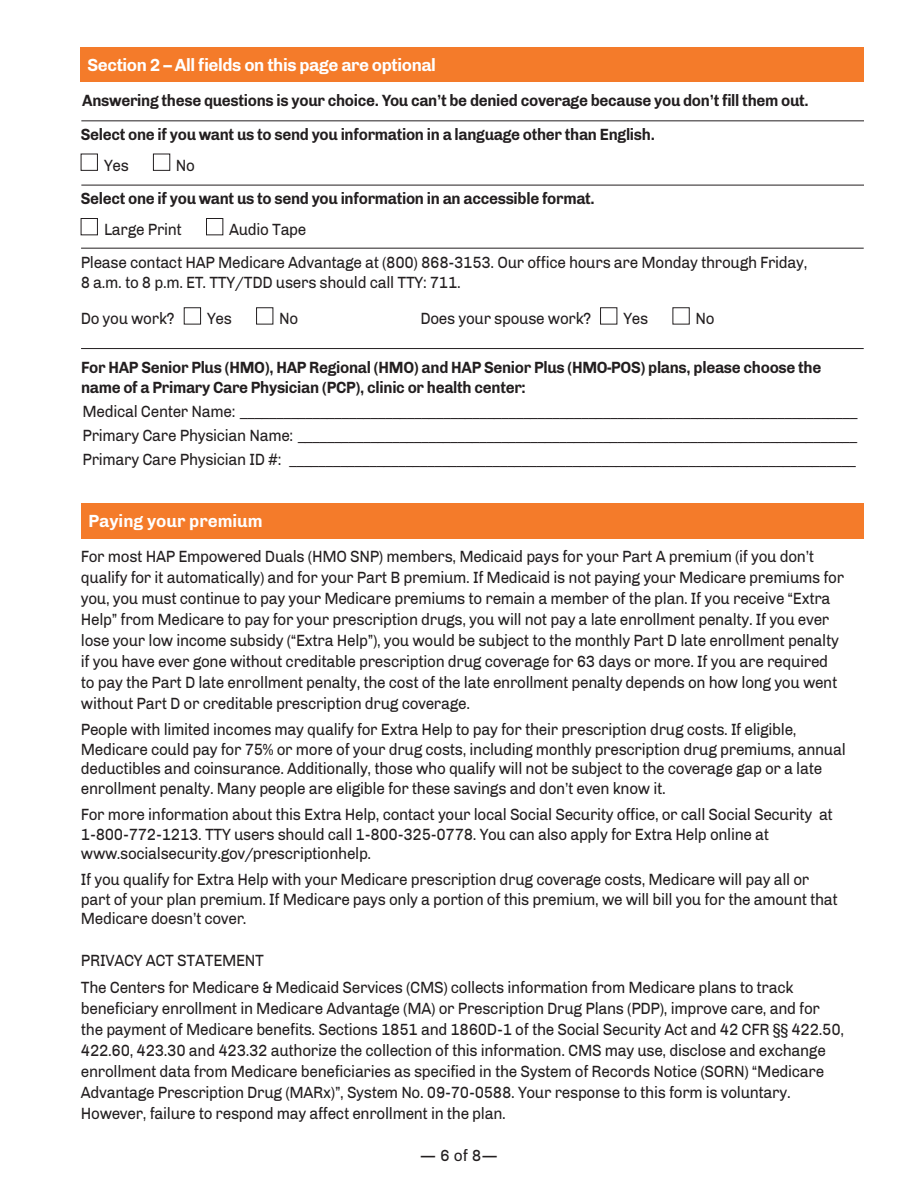
<style>
.page{position:relative;width:918px;height:1188px;background:#fff}
.page>*{position:absolute;margin:0;border:0;box-sizing:border-box;transform-origin:0 0}
.t1{font:700 18px "Chivo";letter-spacing:-.025em;color:#fff;scale:.95 1}
.t2{font:700 18px "Chivo";color:#fff;scale:.95 1}
.FORM_TEXT{font:16.65px/21px "Chivo";letter-spacing:-.02em;color:#231f20;scale:.92 1}
.FORM_TEXT-2{font:700 16.65px "Chivo";letter-spacing:-.02em;color:#231f20;scale:.92 1}
.FORM_TEXT-BOLD{font:700 16.65px/19.5px "Chivo";letter-spacing:-.02em;color:#231f20;scale:.92 1}
.FORM_TEXT-BOLD-2{font:16.65px "Chivo";letter-spacing:-.02em;color:#231f20;scale:.92 1}
.t3{font:16.5px "Chivo";color:#231f20;scale:.95 1}
</style>
<div class="page">
<div style="left:81px;top:503px;width:783px;height:36px;background:#f47b2a"></div>
<div style="left:81px;top:47px;width:783px;height:35px;background:#f47b2a"></div>
<div style="left:81px;top:154px;width:17px;height:17px;border:1px solid #231f20"></div>
<div style="left:153px;top:154px;width:17px;height:17px;border:1px solid #231f20"></div>
<div style="left:81px;top:218px;width:17px;height:17px;border:1px solid #231f20"></div>
<div style="left:206px;top:218px;width:17px;height:17px;border:1px solid #231f20"></div>
<div style="left:184px;top:307px;width:17px;height:17px;border:1px solid #231f20"></div>
<div style="left:256px;top:307px;width:17px;height:17px;border:1px solid #231f20"></div>
<div style="left:600px;top:307px;width:17px;height:17px;border:1px solid #231f20"></div>
<div style="left:673px;top:307px;width:17px;height:17px;border:1px solid #231f20"></div>
<hr style="left:81px;top:185px;width:783px;height:1px;background:#231f20">
<hr style="left:81px;top:121px;width:783px;height:1px;background:#231f20">
<hr style="left:81px;top:248px;width:783px;height:1px;background:#231f20">
<hr style="left:81px;top:348px;width:783px;height:1px;background:#231f20">
<p class="t1" style="left:87px;top:54px;width:368px">Section 2 – All fields on this page are optional</p>
<p class="FORM_TEXT-2" style="left:82px;top:91px;width:791px">Answering these questions is your choice. You can’t be denied coverage because you don’t fill them out.</p>
<p class="FORM_TEXT-2" style="left:81px;top:124px;width:626px">Select one if you want us to send you information in a language other than English.</p>
<p class="FORM_TEXT" style="left:104px;top:155px;width:29px">Yes</p>
<p class="FORM_TEXT" style="left:176px;top:155px;width:22px">No</p>
<p class="FORM_TEXT-2" style="left:81px;top:189px;width:560px">Select one if you want us to send you information in an accessible format.</p>
<p class="FORM_TEXT-BOLD-2" style="left:104px;top:220px;width:86px">Large Print</p>
<p class="FORM_TEXT-BOLD-2" style="left:229px;top:220px;width:86px">Audio Tape</p>
<p class="FORM_TEXT" style="left:81px;top:253px;width:791px;line-height:19.5px">Please contact HAP Medicare Advantage at (800) 868-3153. Our office hours are Monday through Friday,<br>8 a.m. to 8 p.m. ET. TTY/TDD users should call TTY: 711.</p>
<p class="FORM_TEXT-BOLD-2" style="left:81px;top:309px;width:104px">Do you work?</p>
<p class="FORM_TEXT-BOLD-2" style="left:207px;top:309px;width:29px">Yes</p>
<p class="FORM_TEXT-BOLD-2" style="left:279px;top:309px;width:22px">No</p>
<p class="FORM_TEXT-BOLD-2" style="left:420px;top:309px;width:187px">Does your spouse work?</p>
<p class="FORM_TEXT-BOLD-2" style="left:623px;top:309px;width:29px">Yes</p>
<p class="FORM_TEXT-BOLD-2" style="left:695px;top:309px;width:22px">No</p>
<p class="FORM_TEXT-BOLD" style="left:81px;top:358px;width:806px">For HAP Senior Plus (HMO), HAP Regional (HMO) and HAP Senior Plus (HMO-POS) plans, please choose the name of a Primary Care Physician (PCP), clinic or health center:</p>
<p class="FORM_TEXT" style="left:82px;top:400px;width:846px">M e d i c a l C e n t e r N a m e : _____________________________________________________________________________________</p>
<p class="FORM_TEXT" style="left:82px;top:424px;width:845px">P r i m a r y C a r e P h y s i c i a n N a m e : _____________________________________________________________________________</p>
<p class="FORM_TEXT" style="left:82px;top:448px;width:844px">P r i m a r y C a r e P h y s i c i a n I D # : ______________________________________________________________________________</p>
<p class="t2" style="left:88px;top:511px;width:185px">Paying your premium</p>
<p class="FORM_TEXT" style="left:81px;top:546px;width:831px">For most HAP Empowered Duals (HMO SNP) members, Medicaid pays for your Part A premium (if you don’t qualify for it automatically) and for your Part B premium. If Medicaid is not paying your Medicare premiums for you, you must continue to pay your Medicare premiums to remain a member of the plan. If you receive “Extra Help” from Medicare to pay for your prescription drugs, you will not pay a late enrollment penalty. If you ever lose your low income subsidy (“Extra Help”), you would be subject to the monthly Part D late enrollment penalty if you have ever gone without creditable prescription drug coverage for 63 days or more. If you are required to pay the Part D late enrollment penalty, the cost of the late enrollment penalty depends on how long you went without Part D or creditable prescription drug coverage.</p>
<p class="FORM_TEXT" style="left:81px;top:720px;width:833px;line-height:19.5px">People with limited incomes may qualify for Extra Help to pay for their prescription drug costs. If eligible, Medicare could pay for 75% or more of your drug costs, including monthly prescription drug premiums, annual deductibles and coinsurance. Additionally, those who qualify will not be subject to the coverage gap or a late enrollment penalty. Many people are eligible for these savings and don’t even know it.</p>
<p class="FORM_TEXT" style="left:81px;top:805px;width:819px;line-height:19.5px">For more information about this Extra Help, contact your local Social Security office, or call Social Security at<br>1-800-772-1213. TTY users should call 1-800-325-0778. You can also apply for Extra Help online at www.socialsecurity.gov/prescriptionhelp.</p>
<p class="FORM_TEXT" style="left:81px;top:870px;width:824px;line-height:19.5px">If you qualify for Extra Help with your Medicare prescription drug coverage costs, Medicare will pay all or part of your plan premium. If Medicare pays only a portion of this premium, we will bill you for the amount that<br>Medicare doesn’t cover.</p>
<p class="FORM_TEXT" style="left:81px;top:950px;width:201px">PRIVACY ACT STATEMENT</p>
<p class="FORM_TEXT" style="left:81px;top:977px;width:831px">The Centers for Medicare &amp; Medicaid Services (CMS) collects information from Medicare plans to track beneficiary enrollment in Medicare Advantage (MA) or Prescription Drug Plans (PDP), improve care, and for the payment of Medicare benefits. Sections 1851 and 1860D-1 of the Social Security Act and 42 CFR §§ 422.50, 422.60, 423.30 and 423.32 authorize the collection of this information. CMS may use, disclose and exchange enrollment data from Medicare beneficiaries as specified in the System of Records Notice (SORN) “Medicare Advantage Prescription Drug (MARx)”, System No. 09-70-0588. Your response to this form is voluntary.<br>However, failure to respond may affect enrollment in the plan.</p>
<p class="t3" style="left:420px;top:1146px;width:84px">— 6 of 8—</p>
</div>
